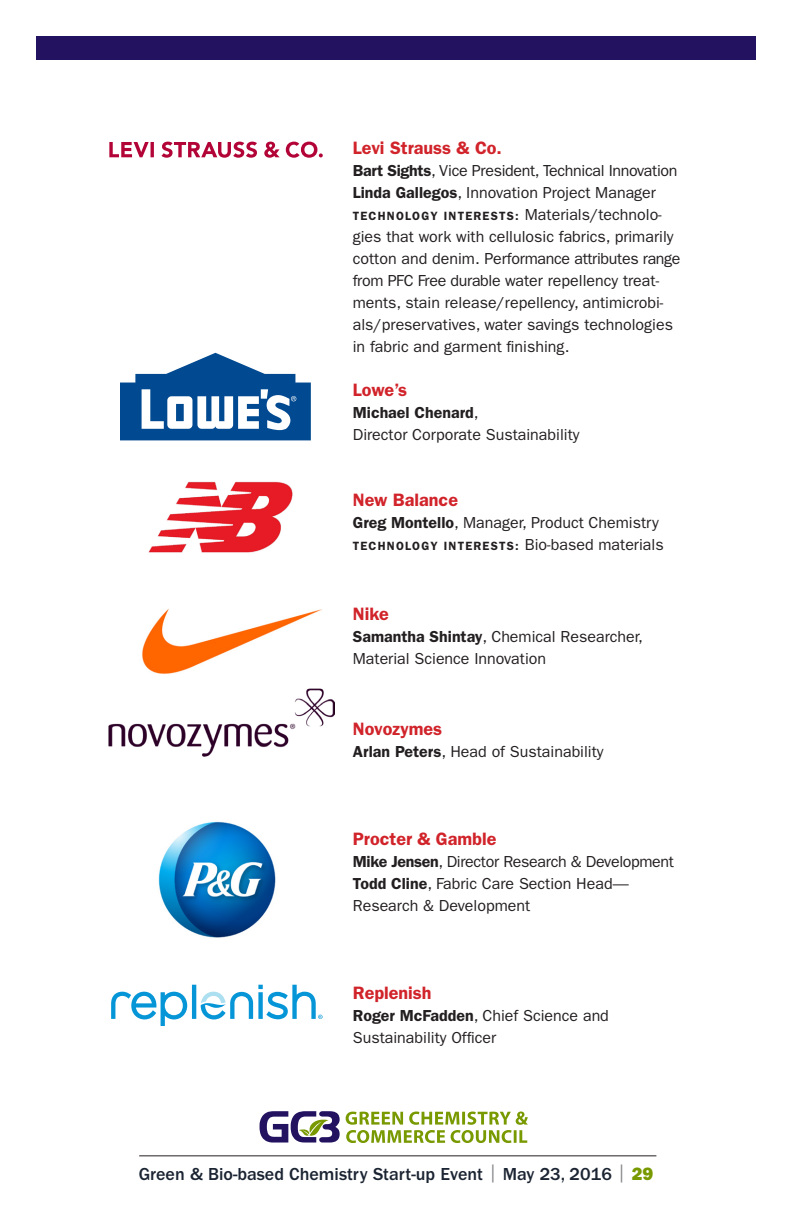
<style>
.page{position:relative;width:792px;height:1224px;background:#fff}
.page>*{position:absolute;margin:0;border:0;box-sizing:border-box;transform-origin:0 0}
.t1{font:600 18px "ITC Franklin Gothic Std";color:#d1232a}
.t2{font:500 18px "ITC Franklin Gothic Std";color:#1b2432}
.t3{font:16px/22px "ITC Franklin Gothic Std";color:#231f20}
.t4{font:16px "ITC Franklin Gothic Std";letter-spacing:-.02em;color:#231f20}
.t5{font:600 12px "ITC Franklin Gothic Std";letter-spacing:.1em;color:#231f20}
.s1{font-weight:600}
.s2{font-weight:400;font-size:16px}
.s3{font-weight:400;font-stretch:condensed;color:#808285}
.s4{font-family:"ITC Franklin Gothic Std Hvy";font-weight:400;color:#789900}
</style>
<div class="page">
<svg style="left:260px;top:1111px;width:80px;height:32px"></svg>
<svg style="left:346px;top:1112px;width:182px;height:31px"></svg>
<hr style="left:139px;top:1156px;width:517px;height:1px;background:#231f20">
<svg style="left:120px;top:353px;width:191px;height:87px"></svg>
<img style="left:148px;top:481px;width:145px;height:72px">
<img style="left:158px;top:821px;width:118px;height:117px">
<svg style="left:109px;top:142px;width:214px;height:16px"></svg>
<img style="left:142px;top:609px;width:180px;height:65px">
<img style="left:108px;top:689px;width:227px;height:67px">
<div style="left:36px;top:36px;width:720px;height:24px;background:#22125f"></div>
<svg style="left:111px;top:984px;width:212px;height:42px"></svg>
<p class="t1" style="left:353px;top:137px;width:151px">Levi Strauss &amp; Co.</p>
<p class="t4" style="left:353px;top:161px;width:326px"><span class="s1">Bart Sights</span>, Vice President, Technical Innovation</p>
<p class="t3" style="left:353px;top:182px;width:305px"><span class="s1">Linda Gallegos</span>, Innovation Project Manager</p>
<p class="t5" style="left:353px;top:209px;width:311px">TECHNOLOGY INTERESTS: <span class="s2">Materials/technolo-</span></p>
<p class="t3" style="left:353px;top:226px;width:329px">gies that work with cellulosic fabrics, primarily cotton and denim. Performance attributes range from PFC Free durable water repellency treat&shy;ments, stain release/repellency, antimicrobi&shy;als/preservatives, water savings technologies in fabric and garment finishing.</p>
<p class="t1" style="left:353px;top:379px;width:56px">Lowe’s</p>
<p class="t3" style="left:353px;top:402px;width:228px"><span class="s1">Michael Chenard</span>,<br>Director Corporate Sustainability</p>
<p class="t1" style="left:353px;top:489px;width:107px">New Balance</p>
<p class="t3" style="left:353px;top:512px;width:308px"><span class="s1">Greg Montello</span>, Manager, Product Chemistry</p>
<p class="t5" style="left:353px;top:539px;width:312px">TECHNOLOGY INTERESTS: <span class="s2">Bio-based materials</span></p>
<p class="t1" style="left:353px;top:604px;width:38px">Nike</p>
<p class="t3" style="left:353px;top:626px;width:292px"><span class="s1">Samantha Shintay</span>, Chemical Researcher,<br>Material Science Innovation</p>
<p class="t1" style="left:353px;top:718px;width:91px">Novozymes</p>
<p class="t3" style="left:353px;top:741px;width:252px"><span class="s1">Arlan Peters</span>, Head of Sustainability</p>
<p class="t1" style="left:353px;top:828px;width:145px">Procter &amp; Gamble</p>
<p class="t4" style="left:353px;top:852px;width:323px"><span class="s1">Mike Jensen</span>, Director Research &amp; Development</p>
<p class="t3" style="left:353px;top:873px;width:277px"><span class="s1">Todd Cline</span>, Fabric Care Section Head—<br>Research &amp; Development</p>
<p class="t1" style="left:353px;top:982px;width:80px">Replenish</p>
<p class="t3" style="left:353px;top:1005px;width:258px"><span class="s1">Roger McFadden</span>, Chief Science and<br>Sustainability Officer</p>
<p class="t2" style="left:139px;top:1164px;width:516px">Green &amp; Bio-based Chemistry Start-up Event <span class="s3">|</span> May 23, 2016 <span class="s3">|</span> <span class="s4">29</span></p>
</div>
